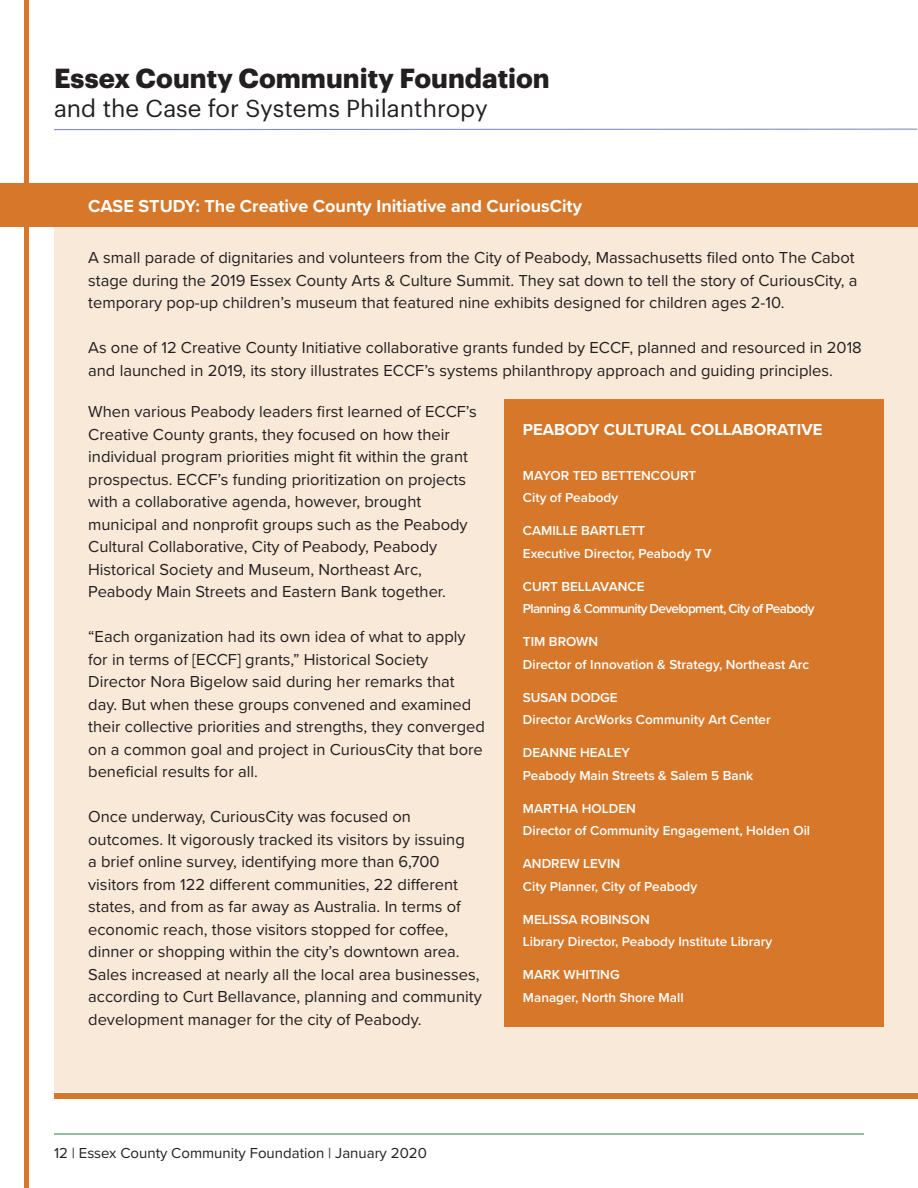
<style>
.page{position:relative;width:918px;height:1188px;background:#fff}
.page>*{position:absolute;margin:0;border:0;box-sizing:border-box;transform-origin:0 0}
.t1{font:700 27px "Graphik";color:#231f20}
.t2{font:24px "Graphik";color:#231f20}
.t3{font:700 18px "Proxima Nova";color:#fff}
.t4{font:16.5px/22.5px "Proxima Nova";color:#231f20}
.t5{font:700 16.5px "Proxima Nova";color:#fff}
.t6{font:15px "Proxima Nova";color:#231f20}
.t7{font:600 13.5px "Proxima Nova";color:#fff}
.t8{font:600 13.5px "Proxima Nova";letter-spacing:-.05em;color:#fff}
</style>
<div class="page">
<div style="left:54px;top:226px;width:864px;height:866px;background:#f9e9d9"></div>
<div style="left:0;top:183px;width:918px;height:43px;background:#d67729"></div>
<div style="left:54px;top:1093px;width:864px;height:6px;background:#d67729"></div>
<svg style="left:54px;top:128px;width:864px;height:3px"></svg>
<hr style="left:54px;top:1133px;width:810px;height:2px;background:#106827">
<hr style="left:24px;top:0;width:4px;height:1188px;background:#d67729">
<div style="left:504px;top:400px;width:380px;height:627px;background:#d67729"></div>
<p class="t1" style="left:54px;top:57px;width:497px">Essex County Community Foundation</p>
<p class="t2" style="left:54px;top:90px;width:435px">and the Case for Systems Philanthropy</p>
<p class="t3" style="left:88px;top:192px;width:495px">CASE STUDY: The Creative County Initiative and CuriousCity</p>
<p class="t4" style="left:88px;top:246px;width:771px">A small parade of dignitaries and volunteers from the City of Peabody, Massachusetts filed onto The Cabot stage during the 2019 Essex County Arts &amp; Culture Summit. They sat down to tell the story of CuriousCity, a temporary pop-up children’s museum that featured nine exhibits designed for children ages 2-10.</p>
<p class="t4" style="left:88px;top:336px;width:775px">As one of 12 Creative County Initiative collaborative grants funded by ECCF, planned and resourced in 2018 and launched in 2019, its story illustrates ECCF’s systems philanthropy approach and guiding principles.</p>
<p class="t4" style="left:88px;top:400px;width:390px">When various Peabody leaders first learned of ECCF’s Creative County grants, they focused on how their individual program priorities might fit within the grant prospectus. ECCF’s funding prioritization on projects with a collaborative agenda, however, brought municipal and nonprofit groups such as the Peabody Cultural Collaborative, City of Peabody, Peabody Historical Society and Museum, Northeast Arc, Peabody Main Streets and Eastern Bank together.</p>
<p class="t4" style="left:88px;top:625px;width:398px">“Each organization had its own idea of what to apply for in terms of [ECCF] grants,” Historical Society Director Nora Bigelow said during her remarks that day. But when these groups convened and examined their collective priorities and strengths, they converged on a common goal and project in CuriousCity that bore beneficial results for all.</p>
<p class="t4" style="left:88px;top:805px;width:395px">Once underway, CuriousCity was focused on outcomes. It vigorously tracked its visitors by issuing<br>a brief online survey, identifying more than 6,700 visitors from 122 different communities, 22 different states, and from as far away as Australia. In terms of economic reach, those visitors stopped for coffee, dinner or shopping within the city’s downtown area.<br>Sales increased at nearly all the local area businesses, according to Curt Bellavance, planning and community development manager for the city of Peabody.</p>
<p class="t5" style="left:523px;top:417px;width:301px">PEABODY CULTURAL COLLABORATIVE</p>
<p class="t7" style="left:523px;top:465px;width:175px">MAYOR TED BETTENCOURT</p>
<p class="t7" style="left:523px;top:488px;width:97px">City of Peabody</p>
<p class="t7" style="left:523px;top:521px;width:124px">CAMILLE BARTLETT</p>
<p class="t7" style="left:523px;top:543px;width:190px">Executive Director, Peabody TV</p>
<p class="t7" style="left:523px;top:576px;width:123px">CURT BELLAVANCE</p>
<p class="t8" style="left:523px;top:599px;width:293px">Planning &amp; Community Development, City of Peabody</p>
<p class="t7" style="left:523px;top:632px;width:77px">TIM BROWN</p>
<p class="t7" style="left:523px;top:654px;width:288px">Director of Innovation &amp; Strategy, Northeast Arc</p>
<p class="t7" style="left:523px;top:687px;width:96px">SUSAN DODGE</p>
<p class="t7" style="left:523px;top:710px;width:249px">Director ArcWorks Community Art Center</p>
<p class="t7" style="left:523px;top:743px;width:109px">DEANNE HEALEY</p>
<p class="t7" style="left:523px;top:765px;width:232px">Peabody Main Streets &amp; Salem 5 Bank</p>
<p class="t7" style="left:523px;top:798px;width:114px">MARTHA HOLDEN</p>
<p class="t7" style="left:523px;top:821px;width:289px">Director of Community Engagement, Holden Oil</p>
<p class="t7" style="left:523px;top:854px;width:99px">ANDREW LEVIN</p>
<p class="t7" style="left:523px;top:876px;width:176px">City Planner, City of Peabody</p>
<p class="t7" style="left:523px;top:909px;width:128px">MELISSA ROBINSON</p>
<p class="t7" style="left:523px;top:932px;width:251px">Library Director, Peabody Institute Library</p>
<p class="t7" style="left:523px;top:965px;width:98px">MARK WHITING</p>
<p class="t7" style="left:523px;top:987px;width:162px">Manager, North Shore Mall</p>
<p class="t6" style="left:54px;top:1141px;width:374px">12 | Essex County Community Foundation | January 2020</p>
</div>
